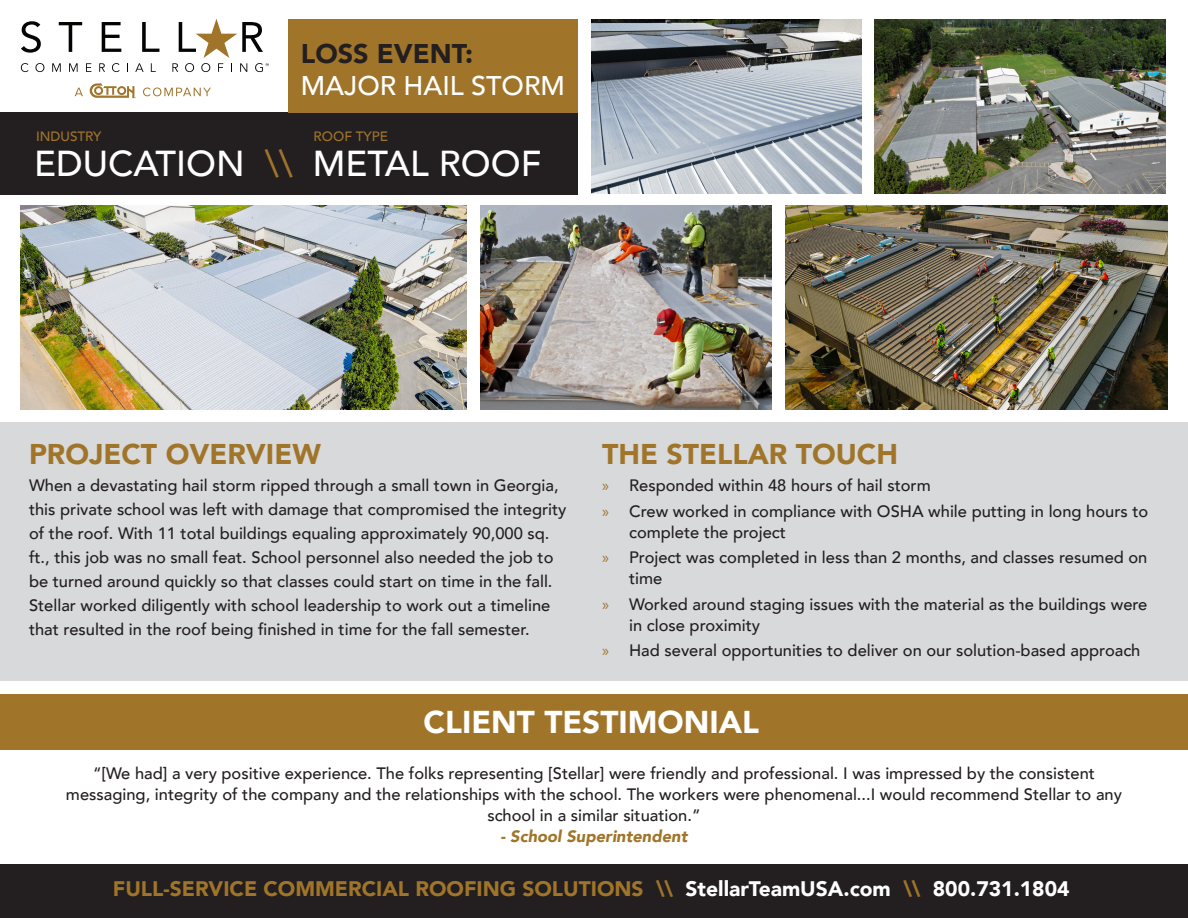
<style>
.page{position:relative;width:1188px;height:918px;background:#fff}
.page>*{position:absolute;margin:0;border:0;box-sizing:border-box;transform-origin:0 0}
.t1{font:500 36px "Avenir";color:#fff}
.t2{font:900 31.5px "Avenir";color:#fff}
.t3{font:900 28.5px "Avenir";color:#a0752a}
.t4{font:500 27px "Avenir";color:#fff}
.t5{font:900 27px "Avenir";color:#231f20}
.t6{font:900 21px "Avenir";color:#a0752a}
.t7{font:500 16.5px/24px "Avenir";color:#231f20}
.t8{font:italic 900 16.5px "Avenir";color:#a0752a}
.t9{font:500 13.5px "Avenir";color:#a0752a}
.s1{color:#a0752a}
.s2{font-family:"Myriad Pro";font-weight:400;color:#a0752a}
.s3{color:#fff}
</style>
<div class="page">
<img style="left:785px;top:205px;width:382px;height:205px">
<svg style="left:21px;top:63px;width:8px;height:9px"></svg>
<svg style="left:35px;top:63px;width:9px;height:9px"></svg>
<svg style="left:52px;top:63px;width:9px;height:9px"></svg>
<svg style="left:69px;top:63px;width:9px;height:9px"></svg>
<svg style="left:86px;top:63px;width:5px;height:9px"></svg>
<svg style="left:99px;top:63px;width:6px;height:9px"></svg>
<svg style="left:112px;top:63px;width:8px;height:9px"></svg>
<svg style="left:135px;top:63px;width:9px;height:9px"></svg>
<svg style="left:151px;top:63px;width:5px;height:9px"></svg>
<svg style="left:21px;top:21px;width:20px;height:32px"></svg>
<svg style="left:59px;top:22px;width:23px;height:30px"></svg>
<svg style="left:102px;top:22px;width:19px;height:30px"></svg>
<svg style="left:142px;top:22px;width:17px;height:30px"></svg>
<svg style="left:172px;top:19px;width:97px;height:53px"></svg>
<svg style="left:75px;top:88px;width:8px;height:8px"></svg>
<svg style="left:143px;top:88px;width:68px;height:8px"></svg>
<svg style="left:90px;top:83px;width:46px;height:15px"></svg>
<div style="left:0;top:112px;width:578px;height:83px;background:#231f20"></div>
<img style="left:21px;top:205px;width:446px;height:205px">
<img style="left:875px;top:19px;width:291px;height:174px">
<img style="left:480px;top:205px;width:292px;height:205px">
<div style="left:0;top:423px;width:1188px;height:258px;background:#d8d9db"></div>
<div style="left:0;top:694px;width:1188px;height:56px;background:#a0752a"></div>
<div style="left:0;top:864px;width:1188px;height:54px;background:#231f20"></div>
<img style="left:591px;top:20px;width:270px;height:173px">
<div style="left:288px;top:19px;width:290px;height:93px;background:#a0752a"></div>
<p class="t5" style="left:301px;top:30px;width:174px">LOSS EVENT:</p>
<p class="t4" style="left:301px;top:63px;width:266px">MAJOR HAIL STORM</p>
<p class="t9" style="left:36px;top:125px;width:67px">INDUSTRY</p>
<p class="t9" style="left:314px;top:125px;width:76px">ROOF TYPE</p>
<p class="t1" style="left:34px;top:133px;width:509px">EDUCATION <span class="s1">\\</span> METAL ROOF</p>
<p class="t3" style="left:29px;top:430px;width:293px">PROJECT OVERVIEW</p>
<p class="t7" style="left:29px;top:473px;width:539px">When a devastating hail storm ripped through a small town in Georgia, this private school was left with damage that compromised the integrity of the roof. With 11 total buildings equaling approximately 90,000 sq. ft., this job was no small feat. School personnel also needed the job to be turned around quickly so that classes could start on time in the fall.<br>Stellar worked diligently with school leadership to work out a timeline that resulted in the roof being finished in time for the fall semester.</p>
<p class="t3" style="left:602px;top:430px;width:298px">THE STELLAR TOUCH</p>
<p class="t7" style="left:602px;top:473px;width:330px"><span class="s2">»</span> Responded within 48 hours of hail storm</p>
<p class="t7" style="left:629px;top:500px;width:521px;line-height:21px;text-indent:-27px"><span class="s2">»</span> Crew worked in compliance with OSHA while putting in long hours to complete the project</p>
<p class="t7" style="left:629px;top:546px;width:520px;line-height:21px;text-indent:-27px"><span class="s2">»</span> Project was completed in less than 2 months, and classes resumed on time</p>
<p class="t7" style="left:629px;top:593px;width:520px;line-height:21px;text-indent:-27px"><span class="s2">»</span> Worked around staging issues with the material as the buildings were in close proximity</p>
<p class="t7" style="left:602px;top:638px;width:540px"><span class="s2">»</span> Had several opportunities to deliver on our solution-based approach</p>
<p class="t2" style="left:424px;top:695px;width:337px">CLIENT TESTIMONIAL</p>
<p class="t7" style="left:66px;top:762px;width:1058px;line-height:21px;text-align:center">“[We had] a very positive experience. The folks representing [Stellar] were friendly and professional. I was impressed by the consistent messaging, integrity of the company and the relationships with the school. The workers were phenomenal...I would recommend Stellar to any school in a similar situation.”</p>
<p class="t8" style="left:501px;top:823px;width:188px">- School Superintendent</p>
<p class="t6" style="left:113px;top:870px;width:958px">FULL-SERVICE COMMERCIAL ROOFING SOLUTIONS \\ <span class="s3">StellarTeamUSA.com</span> \\ <span class="s3">800.731.1804</span></p>
</div>
